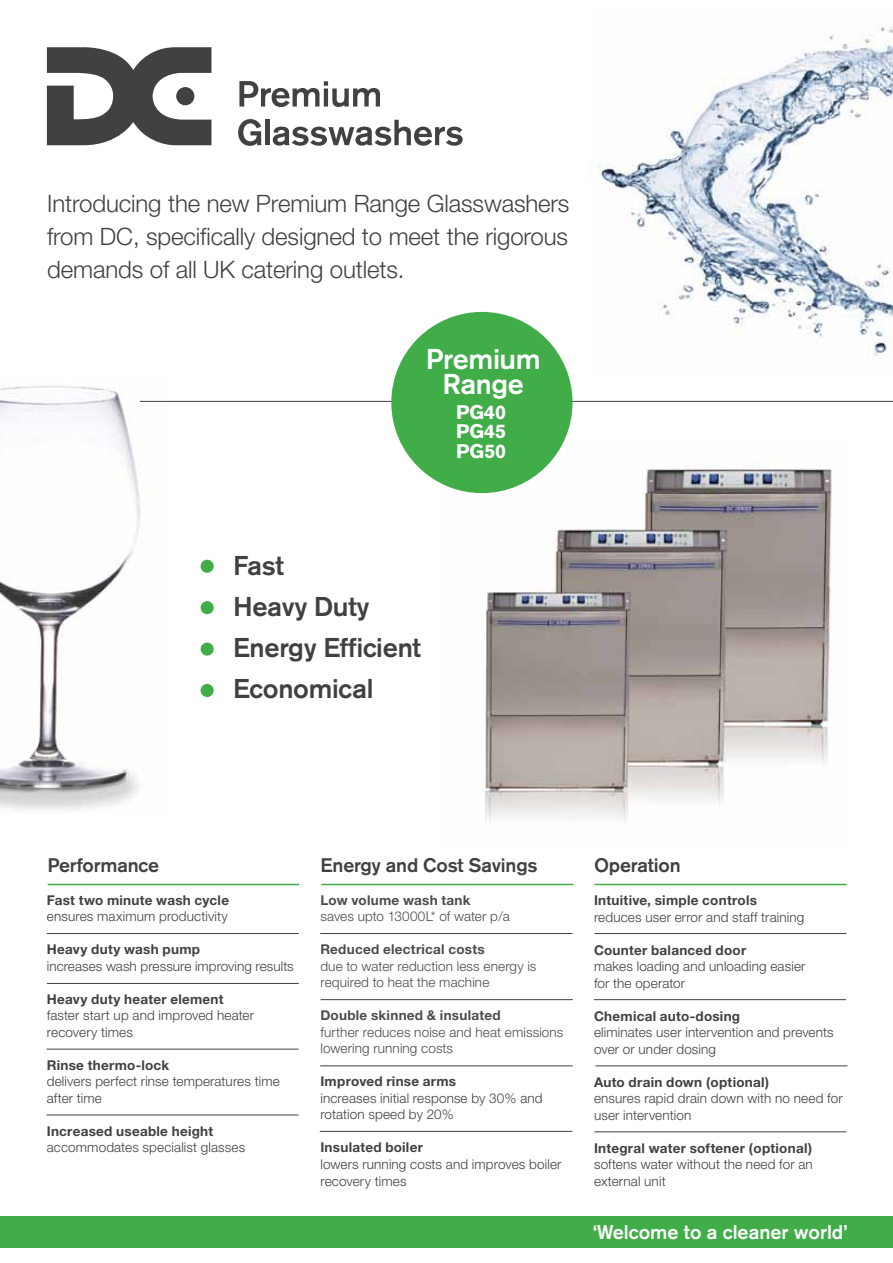
<style>
.page{position:relative;width:893px;height:1263px;background:#fff}
.page>*{position:absolute;margin:0;border:0;box-sizing:border-box;transform-origin:0 0}
.t1{font:500 28.5px/24.8px "Akzidenz Grotesk BE";letter-spacing:-.015em;color:#fff;text-align:center}
.t2{font:500 27px/41.2px "Akzidenz Grotesk BE";letter-spacing:-.01em;color:#414042}
.t3{font:300 24px/33px "Helvetica Neue";letter-spacing:-.005em;color:#414042;text-align:justify}
.t4{font:500 19.65px "Akzidenz Grotesk BE";color:#fff}
.t5{font:500 19.5px "Akzidenz Grotesk BE";letter-spacing:-.01em;color:#414042}
.t6{font:700 19.5px/19.5px "Akzidenz Grotesk BE";color:#fff;text-align:justify}
.t7{font:300 13.5px/16.5px "Helvetica Neue";letter-spacing:.01em;color:#414042}
.t8{font:700 13.5px "Helvetica Neue";letter-spacing:.02em;color:#414042}
.t9{font:300 13.5px/16.5px "Helvetica Neue";letter-spacing:.01em;color:#4c4c4e}
.t10{font:700 13.5px "Helvetica Neue";letter-spacing:.02em;color:#4c4c4e}
</style>
<div class="page">
<img style="left:444px;top:444px;width:388px;height:379px">
<img style="left:0;top:385px;width:168px;height:425px">
<div style="left:201px;top:560px;width:13px;height:13px;background:#41ad49;border-radius:50%"></div>
<div style="left:201px;top:601px;width:13px;height:13px;background:#41ad49;border-radius:50%"></div>
<div style="left:201px;top:642px;width:13px;height:14px;background:#41ad49;border-radius:50%"></div>
<div style="left:201px;top:684px;width:13px;height:13px;background:#41ad49;border-radius:50%"></div>
<img style="left:598px;top:26px;width:295px;height:330px">
<hr style="left:47px;top:933px;width:252px;height:1px;background:#414042">
<hr style="left:594px;top:933px;width:252px;height:1px;background:#414042">
<hr style="left:594px;top:999px;width:252px;height:1px;background:#414042">
<hr style="left:595px;top:1065px;width:252px;height:1px;background:#414042">
<hr style="left:594px;top:1131px;width:252px;height:1px;background:#414042">
<hr style="left:47px;top:983px;width:252px;height:1px;background:#414042">
<hr style="left:47px;top:1049px;width:252px;height:1px;background:#414042">
<hr style="left:47px;top:1115px;width:252px;height:1px;background:#414042">
<hr style="left:48px;top:884px;width:251px;height:1px;background:#41ad49">
<hr style="left:140px;top:401px;width:753px;height:1px;background:#414042">
<div style="left:391px;top:312px;width:181px;height:181px;background:#41ad49;border-radius:50%"></div>
<div style="left:0;top:1216px;width:893px;height:31px;background:#41ad49"></div>
<hr style="left:321px;top:884px;width:252px;height:1px;background:#41ad49">
<hr style="left:594px;top:884px;width:253px;height:1px;background:#41ad49">
<hr style="left:321px;top:999px;width:252px;height:1px;background:#414042">
<hr style="left:320px;top:933px;width:252px;height:1px;background:#414042">
<hr style="left:320px;top:1065px;width:253px;height:1px;background:#414042">
<hr style="left:320px;top:1131px;width:252px;height:1px;background:#414042">
<svg style="left:47px;top:47px;width:164px;height:99px"></svg>
<div style="left:176px;top:87px;width:18px;height:18px;background:#414042;border-radius:50%"></div>
<svg style="left:239px;top:81px;width:141px;height:26px"></svg>
<svg style="left:238px;top:119px;width:23px;height:27px"></svg>
<div style="left:265px;top:120px;width:5px;height:25px;background:#414042"></div>
<svg style="left:273px;top:120px;width:190px;height:26px"></svg>
<h3 class="t3" style="left:47px;top:186px;width:524px">Introducing the new Premium Range Glasswashers from DC, specifically designed to meet the rigorous demands of all UK catering outlets.</h3>
<h1 class="t1" style="left:426px;top:346px;width:117px">Premium<br>Range</h1>
<h3 class="t5" style="left:48px;top:853px;width:113px">Performance</h3>
<h3 class="t6" style="left:456px;top:402px;width:52px">PG40<br>PG45<br>PG50</h3>
<h2 class="t2" style="left:233px;top:544px;width:190px">Fast<br>Heavy Duty<br>Energy Efficient<br>Economical</h2>
<h3 class="t5" style="left:321px;top:853px;width:219px">Energy and Cost Savings</h3>
<h3 class="t5" style="left:594px;top:853px;width:88px">Operation</h3>
<p class="t8" style="left:47px;top:892px;width:184px">Fast two minute wash cycle</p>
<p class="t7" style="left:47px;top:908px;width:182px">ensures maximum productivity</p>
<p class="t8" style="left:47px;top:941px;width:155px">Heavy duty wash pump</p>
<p class="t7" style="left:47px;top:957px;width:248px">increases wash pressure improving results</p>
<p class="t8" style="left:47px;top:991px;width:178px">Heavy duty heater element</p>
<p class="t7" style="left:47px;top:1007px;width:209px">faster start up and improved heater recovery times</p>
<p class="t8" style="left:47px;top:1057px;width:124px">Rinse thermo-lock</p>
<p class="t7" style="left:47px;top:1073px;width:234px">delivers perfect rinse temperatures time after time</p>
<p class="t8" style="left:47px;top:1123px;width:168px">Increased useable height</p>
<p class="t7" style="left:47px;top:1139px;width:200px">accommodates specialist glasses</p>
<p class="t10" style="left:320px;top:892px;width:152px">Low volume wash tank</p>
<p class="t9" style="left:320px;top:908px;width:191px">saves upto 13000L* of water p/a</p>
<p class="t10" style="left:320px;top:941px;width:166px">Reduced electrical costs</p>
<p class="t9" style="left:320px;top:957px;width:218px">due to water reduction less energy is required to heat the machine</p>
<p class="t10" style="left:320px;top:1007px;width:182px">Double skinned &amp; insulated</p>
<p class="t9" style="left:320px;top:1023px;width:245px">further reduces noise and heat emissions lowering running costs</p>
<p class="t8" style="left:320px;top:1073px;width:137px">Improved rinse arms</p>
<p class="t7" style="left:320px;top:1089px;width:224px">increases initial response by 30% and rotation speed by 20%</p>
<p class="t8" style="left:320px;top:1139px;width:104px">Insulated boiler</p>
<p class="t7" style="left:320px;top:1156px;width:243px">lowers running costs and improves boiler recovery times</p>
<p class="t8" style="left:594px;top:892px;width:164px">Intuitive, simple controls</p>
<p class="t7" style="left:594px;top:908px;width:212px">reduces user error and staff training</p>
<p class="t8" style="left:594px;top:941px;width:154px">Counter balanced door</p>
<p class="t7" style="left:594px;top:958px;width:213px">makes loading and unloading easier for the operator</p>
<p class="t8" style="left:594px;top:1007px;width:148px">Chemical auto-dosing</p>
<p class="t7" style="left:594px;top:1024px;width:241px">eliminates user intervention and prevents over or under dosing</p>
<p class="t8" style="left:594px;top:1073px;width:177px">Auto drain down (optional)</p>
<p class="t7" style="left:594px;top:1090px;width:250px">ensures rapid drain down with no need for user intervention</p>
<p class="t8" style="left:594px;top:1139px;width:220px">Integral water softener (optional)</p>
<p class="t7" style="left:594px;top:1156px;width:220px">softens water without the need for an external unit</p>
<h3 class="t4" style="left:593px;top:1220px;width:256px">‘Welcome to a cleaner world’</h3>
</div>
